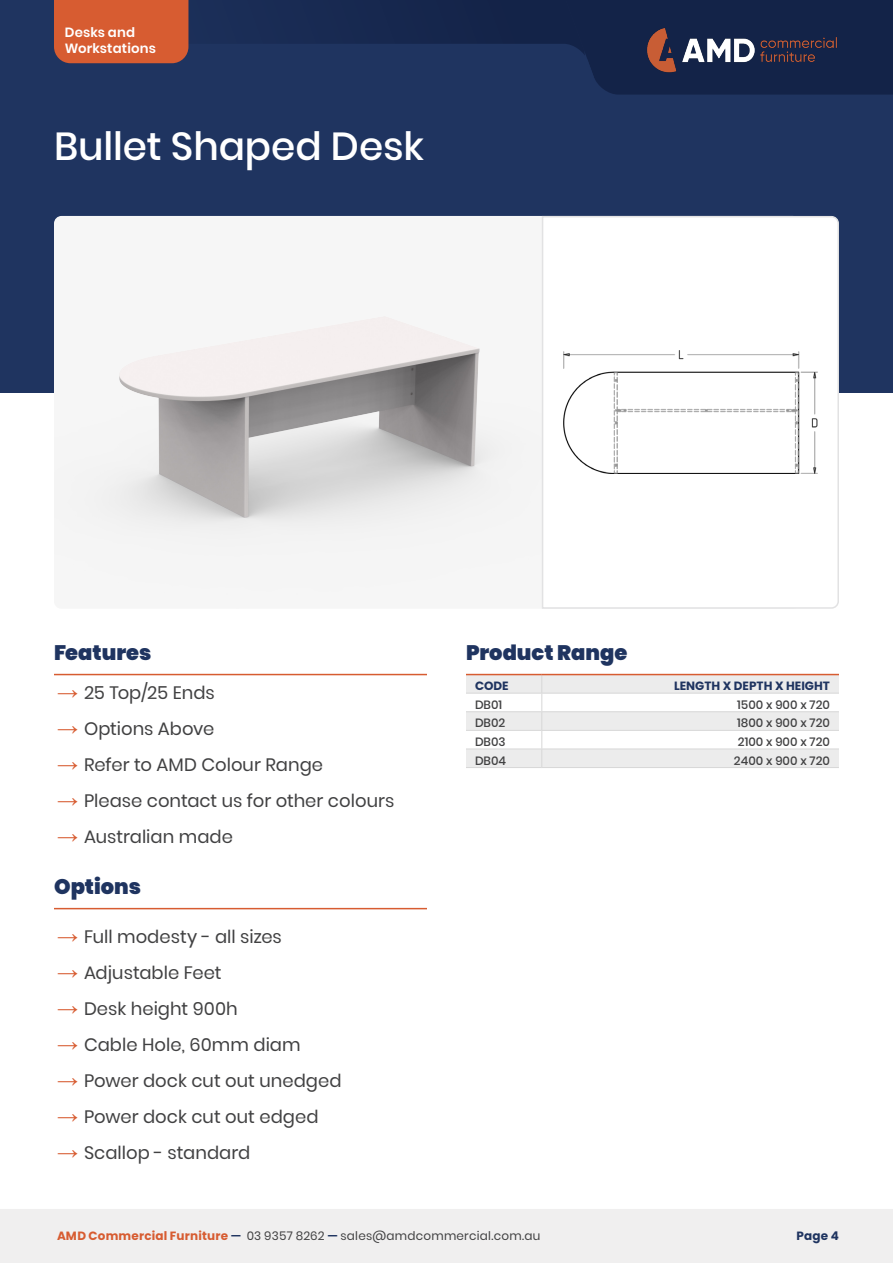
<style>
.page{position:relative;width:893px;height:1263px;background:#fff}
.page>*{position:absolute;margin:0;border:0;box-sizing:border-box;transform-origin:0 0}
.Product_Page_Title{font:500 39px "Poppins";letter-spacing:-.005em;color:#fff}
.Product_Small_Headin{font:900 21px "Poppins";color:#1f3460}
.Products_new_heading{font:900 21px "Poppins";color:#1f3460}
.t1{font:18px "Poppins";color:#414142}
.t2{font:600 13.35px/16px "Poppins";letter-spacing:.01em;color:#fff}
.t3{font:500 12px "Poppins";color:#414142}
.t4{font:12px "Poppins";letter-spacing:.02em;color:#414142}
.t5{font:700 12px "Poppins";color:#1f3460}
.s1{font-family:"Arial";font-weight:700;font-size:21px;color:#d75c31}
.s2{font-weight:700;color:#d75c31}
.s3{font-weight:600;color:#1f3460}
</style>
<div class="page">
<div style="left:0;top:0;width:893px;height:392px;background:#1f3460"></div>
<img style="left:54px;top:216px;width:487px;height:341px">
<svg style="left:541px;top:215px;width:299px;height:394px"></svg>
<svg style="left:54px;top:0;width:839px;height:95px"></svg>
<svg style="left:466px;top:675px;width:373px;height:92px"></svg>
<hr style="left:466px;top:767px;width:76px;height:1px;background:#d7d7d7">
<hr style="left:542px;top:767px;width:297px;height:1px;background:#d7d7d7">
<hr style="left:466px;top:674px;width:76px;height:1px;background:#d75c31">
<hr style="left:542px;top:674px;width:297px;height:1px;background:#d75c31">
<hr style="left:54px;top:908px;width:373px;height:1px;background:#d75c31">
<hr style="left:54px;top:674px;width:373px;height:1px;background:#d75c31">
<img style="left:563px;top:351px;width:255px;height:123px">
<div style="left:0;top:1209px;width:893px;height:54px;background:#f0efef"></div>
<p class="t2" style="left:65px;top:24px;width:93px">Desks and<br>Workstations</p>
<p class="Product_Page_Title" style="left:54px;top:124px;width:372px">Bullet Shaped Desk</p>
<p class="Product_Small_Headin" style="left:54px;top:640px;width:99px">Features</p>
<p class="t1" style="left:57px;top:683px;width:159px"><span class="s1">→</span> 25 Top/25 Ends</p>
<p class="t1" style="left:57px;top:719px;width:159px"><span class="s1">→</span> Options Above</p>
<p class="t1" style="left:57px;top:755px;width:268px"><span class="s1">→</span> Refer to AMD Colour Range</p>
<p class="t1" style="left:57px;top:791px;width:339px"><span class="s1">→</span> Please contact us for other colours</p>
<p class="t1" style="left:57px;top:827px;width:177px"><span class="s1">→</span> Australian made</p>
<p class="Product_Small_Headin" style="left:54px;top:874px;width:88px">Options</p>
<p class="t1" style="left:57px;top:926px;width:226px"><span class="s1">→</span> Full modesty - all sizes</p>
<p class="t1" style="left:57px;top:962px;width:166px"><span class="s1">→</span> Adjustable Feet</p>
<p class="t1" style="left:57px;top:998px;width:182px"><span class="s1">→</span> Desk height 900h</p>
<p class="t1" style="left:57px;top:1034px;width:245px"><span class="s1">→</span> Cable Hole, 60mm diam</p>
<p class="t1" style="left:57px;top:1070px;width:286px"><span class="s1">→</span> Power dock cut out unedged</p>
<p class="t1" style="left:57px;top:1106px;width:263px"><span class="s1">→</span> Power dock cut out edged</p>
<p class="t1" style="left:57px;top:1142px;width:195px"><span class="s1">→</span> Scallop - standard</p>
<p class="Products_new_heading" style="left:466px;top:640px;width:163px">Product Range</p>
<p class="t5" style="left:475px;top:679px;width:35px">CODE</p>
<p class="t5" style="left:674px;top:679px;width:157px">LENGTH X DEPTH X HEIGHT</p>
<p class="t3" style="left:475px;top:698px;width:29px">DB01</p>
<p class="t3" style="left:737px;top:698px;width:94px">1500 x 900 x 720</p>
<p class="t3" style="left:475px;top:716px;width:32px">DB02</p>
<p class="t3" style="left:737px;top:716px;width:94px">1800 x 900 x 720</p>
<p class="t3" style="left:475px;top:735px;width:32px">DB03</p>
<p class="t3" style="left:738px;top:735px;width:94px">2100 x 900 x 720</p>
<p class="t3" style="left:475px;top:753px;width:33px">DB04</p>
<p class="t3" style="left:734px;top:753px;width:98px">2400 x 900 x 720</p>
<p class="t4" style="left:57px;top:1228px;width:485px"><span class="s2">AMD Commercial Furniture</span> <span class="s3">—</span> 03 9357 8262 <span class="s3">—</span> sales@amdcommercial.com.au</p>
<p class="t5" style="left:797px;top:1228px;width:44px">Page 4</p>
</div>
